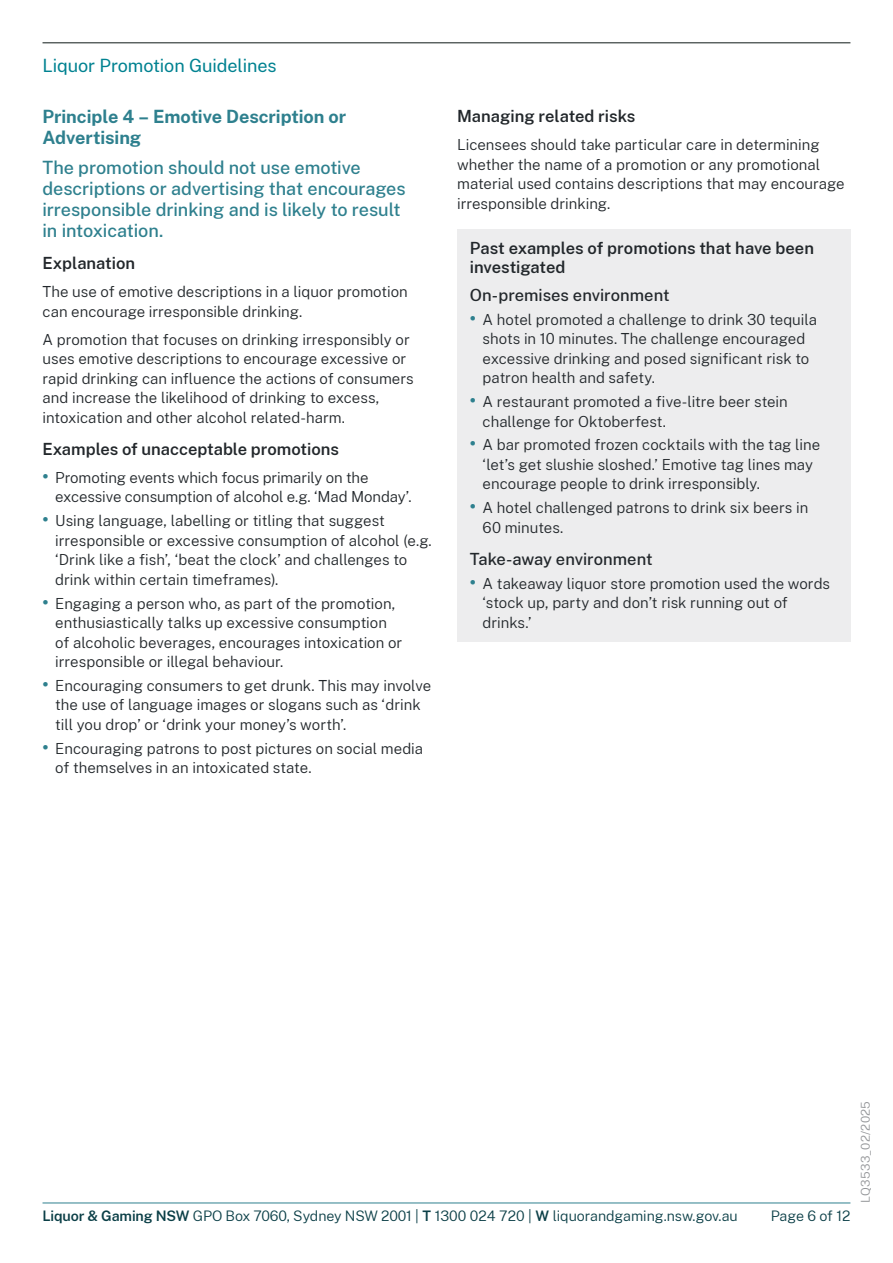
<style>
.page{position:relative;width:893px;height:1263px;background:#fff}
.page>*{position:absolute;margin:0;border:0;box-sizing:border-box;transform-origin:0 0}
.Intro{font:500 18px/21px "Public Sans";letter-spacing:-.005em;color:#2e808e}
.t1{font:700 18px/21px "Public Sans";letter-spacing:-.005em;color:#2e808e}
.t2{font:18px "Public Sans";letter-spacing:-.005em;color:#008291}
.H3___notes_box{font:600 16.5px/19.5px "Public Sans";color:#22272b}
.H4___notes_box{font:500 16.5px "Public Sans";color:#22272b}
.Body_copy{font:300 15px/19.5px "Public Sans";color:#22272b}
.Bullet_-_Level_1{font:300 15px/19.5px "Public Sans";color:#22272b}
.t3{font:300 14.25px "Public Sans";letter-spacing:-.005em;color:#0b3f47}
.t4{font:300 12px "Public Sans";letter-spacing:.02em;color:#939598}
.s1{font-weight:700;font-size:18px;color:#2e808e}
.s2{font-weight:600}
</style>
<div class="page">
<hr style="left:43px;top:1202px;width:807px;height:1px;background:#2e808e">
<hr style="left:43px;top:43px;width:807px;height:1px;background:#0f1a18">
<div style="left:457px;top:229px;width:393px;height:58px;background:#ededee"></div>
<div style="left:457px;top:277px;width:393px;height:38px;background:#ededee"></div>
<div style="left:457px;top:302px;width:393px;height:95px;background:#ededee"></div>
<div style="left:457px;top:384px;width:393px;height:57px;background:#ededee"></div>
<div style="left:457px;top:427px;width:393px;height:76px;background:#ededee"></div>
<div style="left:457px;top:490px;width:393px;height:57px;background:#ededee"></div>
<div style="left:457px;top:541px;width:393px;height:38px;background:#ededee"></div>
<div style="left:457px;top:566px;width:393px;height:76px;background:#ededee"></div>
<p class="t2" style="left:43px;top:53px;width:236px">Liquor Promotion Guidelines</p>
<h2 class="t1" style="left:43px;top:105px;width:305px">Principle 4 – Emotive Description or<br>Advertising</h2>
<p class="Intro" style="left:43px;top:156px;width:365px">The promotion should not use emotive descriptions or advertising that encourages irresponsible drinking and is likely to result in intoxication.</p>
<h3 class="H3___notes_box" style="left:43px;top:252px;width:94px">Explanation</h3>
<p class="Body_copy" style="left:43px;top:281px;width:367px">The use of emotive descriptions in a liquor promotion can encourage irresponsible drinking.</p>
<p class="Body_copy" style="left:43px;top:329px;width:373px">A promotion that focuses on drinking irresponsibly or uses emotive descriptions to encourage excessive or rapid drinking can influence the actions of consumers and increase the likelihood of drinking to excess, intoxication and other alcohol related-harm.</p>
<h3 class="H3___notes_box" style="left:43px;top:438px;width:298px">Examples of unacceptable promotions</h3>
<p class="Bullet_-_Level_1" style="left:55px;top:467px;width:358px;text-indent:-13px"><span class="s1">•</span> Promoting events which focus primarily on the excessive consumption of alcohol e.g. ‘Mad Monday’.</p>
<p class="Bullet_-_Level_1" style="left:55px;top:510px;width:378px;text-indent:-13px"><span class="s1">•</span> Using language, labelling or titling that suggest irresponsible or excessive consumption of alcohol (e.g. ‘Drink like a fish’, ‘beat the clock’ and challenges to drink within certain timeframes).</p>
<p class="Bullet_-_Level_1" style="left:55px;top:593px;width:349px;text-indent:-13px"><span class="s1">•</span> Engaging a person who, as part of the promotion, enthusiastically talks up excessive consumption of alcoholic beverages, encourages intoxication or irresponsible or illegal behaviour.</p>
<p class="Bullet_-_Level_1" style="left:55px;top:675px;width:377px;text-indent:-13px"><span class="s1">•</span> Encouraging consumers to get drunk. This may involve the use of language images or slogans such as ‘drink till you drop’ or ‘drink your money’s worth’.</p>
<p class="Bullet_-_Level_1" style="left:55px;top:738px;width:369px;text-indent:-13px"><span class="s1">•</span> Encouraging patrons to post pictures on social media of themselves in an intoxicated state.</p>
<h3 class="H3___notes_box" style="left:457px;top:105px;width:180px">Managing related risks</h3>
<p class="Body_copy" style="left:457px;top:134px;width:389px">Licensees should take particular care in determining whether the name of a promotion or any promotional material used contains descriptions that may encourage irresponsible drinking.</p>
<p class="H3___notes_box" style="left:470px;top:237px;width:346px">Past examples of promotions that have been investigated</p>
<p class="H4___notes_box" style="left:470px;top:283px;width:201px">On-premises environment</p>
<p class="Body_copy" style="left:483px;top:309px;width:336px;text-indent:-13px"><span class="s1">•</span> A hotel promoted a challenge to drink 30 tequila shots in 10 minutes. The challenge encouraged excessive drinking and posed significant risk to patron health and safety.</p>
<p class="Body_copy" style="left:483px;top:391px;width:307px;text-indent:-13px"><span class="s1">•</span> A restaurant promoted a five-litre beer stein challenge for Oktoberfest.</p>
<p class="Body_copy" style="left:483px;top:434px;width:339px;text-indent:-13px"><span class="s1">•</span> A bar promoted frozen cocktails with the tag line ‘let’s get slushie sloshed.’ Emotive tag lines may encourage people to drink irresponsibly.</p>
<p class="Body_copy" style="left:483px;top:497px;width:327px;text-indent:-13px"><span class="s1">•</span> A hotel challenged patrons to drink six beers in<br>60 minutes.</p>
<p class="H4___notes_box" style="left:470px;top:547px;width:184px">Take-away environment</p>
<p class="Body_copy" style="left:483px;top:573px;width:349px;text-indent:-13px"><span class="s1">•</span> A takeaway liquor store promotion used the words ‘stock up, party and don’t risk running out of drinks.’</p>
<p class="t3" style="left:43px;top:1206px;width:697px"><span class="s2">Liquor &amp; Gaming NSW</span> GPO Box 7060, Sydney NSW 2001 | <span class="s2">T</span> 1300 024 720 | <span class="s2">W</span> liquorandgaming.nsw.gov.au</p>
<p class="t3" style="left:771px;top:1206px;width:81px">Page 6 of 12</p>
<p class="t4" style="left:857px;top:1202px;width:103px;rotate:-90deg">LQ3533_02/2025</p>
</div>
